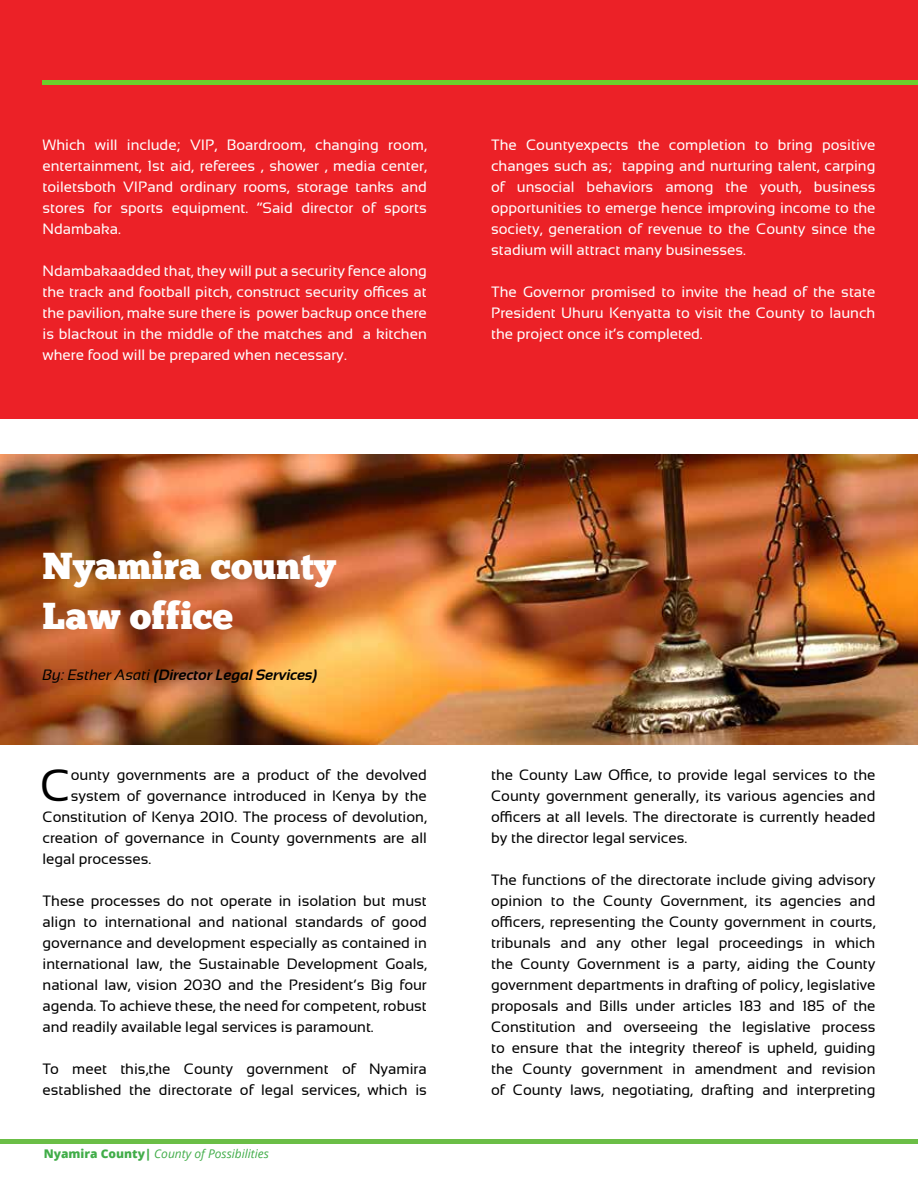
<style>
.page{position:relative;width:918px;height:1188px;background:#fff}
.page>*{position:absolute;margin:0;border:0;box-sizing:border-box;transform-origin:0 0}
.t1{font:45.15px "Sansation";color:#000}
.t2{font:37.5px/50.2px "Chunk Five";color:#fff}
.t3{font:15px/21px "Sansation";color:#000;text-align:justify}
.t4{font:15px/21px "Sansation";color:#fff;text-align:justify}
.t5{font:italic 700 15px "Sansation";color:#000}
.t6{font:italic 12px "Open Sans";color:#41ad49}
.s1{font-weight:400}
.s2{font-weight:800;font-style:normal}
</style>
<div class="page">
<div style="left:0;top:0;width:918px;height:418px;background:#ec2127"></div>
<img style="left:0;top:455px;width:918px;height:290px">
<hr style="left:43px;top:81px;width:875px;height:4px;background:#6bce2b">
<hr style="left:0;top:1140px;width:918px;height:4px;background:#6bbe46">
<p class="t4" style="left:43px;top:134px;width:386px">Which will include; VIP, Boardroom, changing room, entertainment, 1st aid, referees , shower , media center, toiletsboth VIPand ordinary rooms, storage tanks and stores for sports equipment. “Said director of sports Ndambaka.</p>
<p class="t4" style="left:43px;top:260px;width:386px">Ndambakaadded that, they will put a security fence along the track and football pitch, construct security offices at the pavilion, make sure there is power backup once there is blackout in the middle of the matches and a kitchen where food will be prepared when necessary.</p>
<p class="t4" style="left:491px;top:134px;width:386px">The Countyexpects the completion to bring positive changes such as; tapping and nurturing talent, carping of unsocial behaviors among the youth, business opportunities to emerge hence improving income to the society, generation of revenue to the County since the stadium will attract many businesses.</p>
<p class="t4" style="left:491px;top:281px;width:386px">The Governor promised to invite the head of the state President Uhuru Kenyatta to visit the County to launch the project once it’s completed.</p>
<h2 class="t2" style="left:43px;top:540px;width:295px">Nyamira county<br>Law office</h2>
<p class="t5" style="left:43px;top:667px;width:276px"><span class="s1">By: Esther Asati</span> (Director Legal Services)</p>
<h1 class="t1" style="left:40px;top:760px;width:32px">C</h1>
<p class="t3" style="left:71px;top:764px;width:358px">ounty governments are a product of the devolved</p>
<p class="t3" style="left:71px;top:785px;width:358px">system of governance introduced in Kenya by the</p>
<p class="t3" style="left:43px;top:806px;width:386px">Constitution of Kenya 2010. The process of devolution,</p>
<p class="t3" style="left:43px;top:827px;width:386px">creation of governance in County governments are all</p>
<p class="t3" style="left:43px;top:848px;width:110px">legal processes.</p>
<p class="t3" style="left:43px;top:890px;width:386px">These processes do not operate in isolation but must align to international and national standards of good governance and development especially as contained in international law, the Sustainable Development Goals, national law, vision 2030 and the President’s Big four agenda. To achieve these, the need for competent, robust and readily available legal services is paramount.</p>
<p class="t3" style="left:43px;top:1058px;width:386px">To meet this,the County government of Nyamira established the directorate of legal services, which is</p>
<p class="t6" style="left:44px;top:1145px;width:227px"><span class="s2">Nyamira County|</span> County of Possibilities</p>
<p class="t3" style="left:491px;top:764px;width:386px">the County Law Office, to provide legal services to the County government generally, its various agencies and officers at all levels. The directorate is currently headed by the director legal services.</p>
<p class="t3" style="left:491px;top:869px;width:386px">The functions of the directorate include giving advisory opinion to the County Government, its agencies and officers, representing the County government in courts, tribunals and any other legal proceedings in which the County Government is a party, aiding the County government departments in drafting of policy, legislative proposals and Bills under articles 183 and 185 of the Constitution and overseeing the legislative process to ensure that the integrity thereof is upheld, guiding the County government in amendment and revision of County laws, negotiating, drafting and interpreting</p>
</div>
